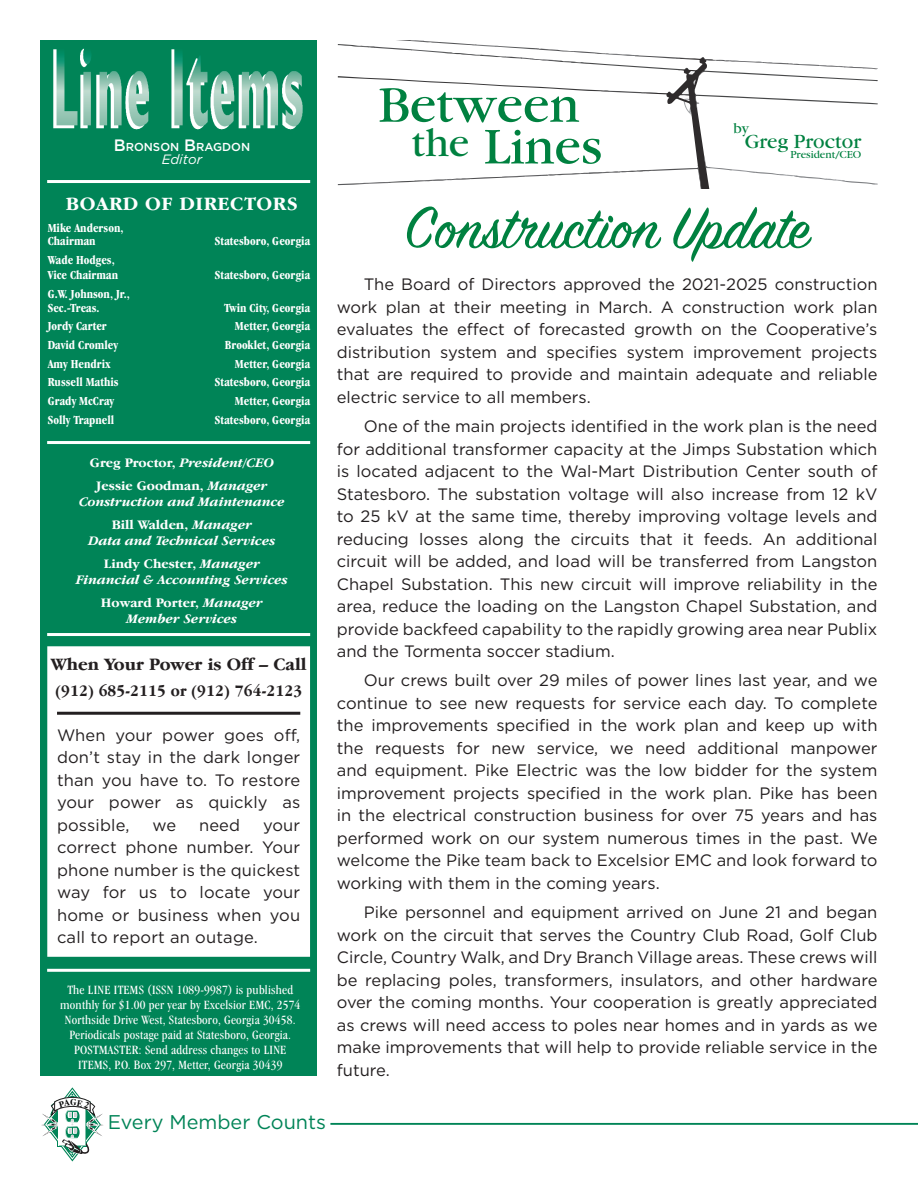
<style>
.page{position:relative;width:918px;height:1188px;background:#fff}
.page>*{position:absolute;margin:0;border:0;box-sizing:border-box;transform-origin:0 0}
.t1{font:64.5px "Sign Painter House Script";color:#008140}
.t2{font:53.7px/41.7px "Garamond";color:#008140}
.t3{font:21.15px "Garamond";color:#008140}
.t4{font:19.8px "Gotham";color:#008457}
.t5{font:700 19.5px "Garamond IT Cby BT";letter-spacing:.03em;color:#fff}
.t6{font:700 18px "Garamond IT Cby BT";color:#231f20}
.t7{font:16.5px/22.5px "Gotham";color:#231f20;text-align:justify}
.t8{font:700 16.5px "Garamond IT Cby BT";letter-spacing:.01em;color:#231f20;scale:.91 1}
.t9{font:15px "Garamond";color:#008140}
.t10{font:italic 700 13.5px/16.2px "Garamond IT Cby BT";color:#fff;text-align:center}
.t11{font:italic 13.5px "Gotham";color:#fff}
.t12{font:condensed 13.2px "Garamond IT Cby BT";letter-spacing:.015em;color:#fff}
.t13{font:700 condensed 12.75px "Garamond IT Cby BT";color:#fff}
.t14{font:500 11.55px "Gotham";color:#fff}
.t15{font:11.25px "Garamond";color:#008140}
.s1{font-size:16.5px}
.s2{font-style:normal}
.s3{font-size:41.7px}
</style>
<div class="page">
<hr style="left:330px;top:1123px;width:588px;height:2px;background:#008457">
<svg style="left:338px;top:40px;width:540px;height:149px"></svg>
<div style="left:40px;top:40px;width:277px;height:1036px;background:#008457"></div>
<hr style="left:47px;top:180px;width:263px;height:3px;background:#fff">
<hr style="left:47px;top:441px;width:263px;height:3px;background:#fff">
<hr style="left:47px;top:633px;width:263px;height:3px;background:#fff">
<hr style="left:47px;top:969px;width:263px;height:3px;background:#fff">
<img style="left:53px;top:48px;width:250px;height:82px">
<div style="left:49px;top:648px;width:260px;height:307px;background:#fff"></div>
<hr style="left:57px;top:712px;width:243px;height:3px;background:#231f20">
<div style="left:47px;top:646px;width:263px;height:311px;border:3px solid #fff"></div>
<svg style="left:41px;top:1087px;width:62px;height:74px"></svg>
<p class="t14" style="left:114px;top:139px;width:138px"><span class="s1">B</span>RONSON <span class="s1">B</span>RAGDON</p>
<p class="t11" style="left:162px;top:151px;width:42px">Editor</p>
<p class="t5" style="left:66px;top:193px;width:234px">BOARD OF DIRECTORS</p>
<p class="t13" style="left:48px;top:220px;width:77px">Mike Anderson,</p>
<p class="t13" style="left:48px;top:234px;width:50px">Chairman</p>
<p class="t13" style="left:215px;top:234px;width:97px">Statesboro, Georgia</p>
<p class="t13" style="left:48px;top:252px;width:68px">Wade Hodges,</p>
<p class="t13" style="left:48px;top:268px;width:72px">Vice Chairman</p>
<p class="t13" style="left:215px;top:268px;width:97px">Statesboro, Georgia</p>
<p class="t13" style="left:48px;top:286px;width:84px">G.W. Johnson, Jr.,</p>
<p class="t13" style="left:48px;top:300px;width:53px">Sec.-Treas.</p>
<p class="t13" style="left:224px;top:300px;width:88px">Twin City, Georgia</p>
<p class="t13" style="left:48px;top:319px;width:61px">Jordy Carter</p>
<p class="t13" style="left:235px;top:319px;width:77px">Metter, Georgia</p>
<p class="t13" style="left:48px;top:337px;width:72px">David Cromley</p>
<p class="t13" style="left:225px;top:337px;width:87px">Brooklet, Georgia</p>
<p class="t13" style="left:48px;top:356px;width:64px">Amy Hendrix</p>
<p class="t13" style="left:235px;top:356px;width:77px">Metter, Georgia</p>
<p class="t13" style="left:48px;top:375px;width:72px">Russell Mathis</p>
<p class="t13" style="left:215px;top:375px;width:97px">Statesboro, Georgia</p>
<p class="t13" style="left:48px;top:393px;width:68px">Grady McCray</p>
<p class="t13" style="left:235px;top:393px;width:77px">Metter, Georgia</p>
<p class="t13" style="left:48px;top:412px;width:68px">Solly Trapnell</p>
<p class="t13" style="left:215px;top:412px;width:97px">Statesboro, Georgia</p>
<p class="t10" style="left:90px;top:454px;width:186px"><span class="s2">Greg Proctor,</span> President/CEO</p>
<p class="t10" style="left:79px;top:477px;width:207px"><span class="s2">Jessie Goodman,</span> Manager<br>Construction and Maintenance</p>
<p class="t10" style="left:89px;top:516px;width:188px"><span class="s2">Bill Walden,</span> Manager<br>Data and Technical Services</p>
<p class="t10" style="left:76px;top:555px;width:213px"><span class="s2">Lindy Chester,</span> Manager<br>Financial &amp; Accounting Services</p>
<p class="t10" style="left:101px;top:594px;width:164px"><span class="s2">Howard Porter,</span> Manager<br>Member Services</p>
<p class="t6" style="left:51px;top:654px;width:257px">When Your Power is Off – Call</p>
<p class="t8" style="left:55px;top:681px;width:273px">(912) 685-2115 or (912) 764-2123</p>
<p class="t7" style="left:57px;top:723px;width:245px">When your power goes off, don’t stay in the dark longer than you have to. To restore your power as quickly as possible,</p>
<p class="t7" style="left:152px;top:813px;width:25px">we</p>
<p class="t7" style="left:199px;top:813px;width:43px">need</p>
<p class="t7" style="left:57px;top:813px;width:245px;text-indent:206px">your correct phone number. Your phone number is the quickest way for us to locate your home or business when you call to report an outage.</p>
<p class="t12" style="left:67px;top:983px;width:227px">The LINE ITEMS (ISSN 1089-9987) is published</p>
<p class="t12" style="left:60px;top:998px;width:242px">monthly for $1.00 per year by Excelsior EMC, 2574</p>
<p class="t12" style="left:65px;top:1013px;width:232px">Northside Drive West, Statesboro, Georgia 30458.</p>
<p class="t12" style="left:70px;top:1028px;width:223px">Periodicals postage paid at Statesboro, Georgia.</p>
<p class="t12" style="left:74px;top:1043px;width:214px">POSTMASTER: Send address changes to LINE</p>
<p class="t12" style="left:78px;top:1058px;width:206px">ITEMS, P.O. Box 297, Metter, Georgia 30439</p>
<p class="t2" style="left:412px;top:85px;width:192px;text-indent:-33px">Between <span class="s3">the</span> Lines</p>
<p class="t9" style="left:734px;top:120px;width:17px">by</p>
<p class="t3" style="left:745px;top:130px;width:118px">Greg Proctor</p>
<p class="t15" style="left:790px;top:149px;width:72px">President/CEO</p>
<p class="t1" style="left:405px;top:188px;width:406px">Construction Update</p>
<p class="t7" style="left:337px;top:273px;width:542px;text-indent:27px">The Board of Directors approved the 2021-2025 construction work plan at their meeting in March. A construction work plan evaluates the effect of forecasted growth on the Cooperative’s distribution system and specifies system improvement projects that are required to provide and maintain adequate and reliable electric service to all members.</p>
<p class="t7" style="left:337px;top:415px;width:542px;text-indent:27px">One of the main projects identified in the work plan is the need for additional transformer capacity at the Jimps Substation which is located adjacent to the Wal-Mart Distribution Center south of Statesboro. The substation voltage will also increase from 12 kV to 25 kV at the same time, thereby improving voltage levels and reducing losses along the circuits that it feeds. An additional circuit will be added, and load will be transferred from Langston Chapel Substation. This new circuit will improve reliability in the area, reduce the loading on the Langston Chapel Substation, and provide backfeed capability to the rapidly growing area near Publix and the Tormenta soccer stadium.</p>
<p class="t7" style="left:337px;top:669px;width:542px;text-indent:27px">Our crews built over 29 miles of power lines last year, and we continue to see new requests for service each day. To complete the improvements specified in the work plan and keep up with the requests for new service, we need additional manpower and equipment. Pike Electric was the low bidder for the system improvement projects specified in the work plan. Pike has been in the electrical construction business for over 75 years and has performed work on our system numerous times in the past. We welcome the Pike team back to Excelsior EMC and look forward to working with them in the coming years.</p>
<p class="t7" style="left:337px;top:901px;width:542px;text-indent:27px">Pike personnel and equipment arrived on June 21 and began work on the circuit that serves the Country Club Road, Golf Club Circle, Country Walk, and Dry Branch Village areas. These crews will be replacing poles, transformers, insulators, and other hardware over the coming months. Your cooperation is greatly appreciated as crews will need access to poles near homes and in yards as we make improvements that will help to provide reliable service in the future.</p>
<p class="t4" style="left:108px;top:1110px;width:220px">Every Member Counts</p>
</div>
